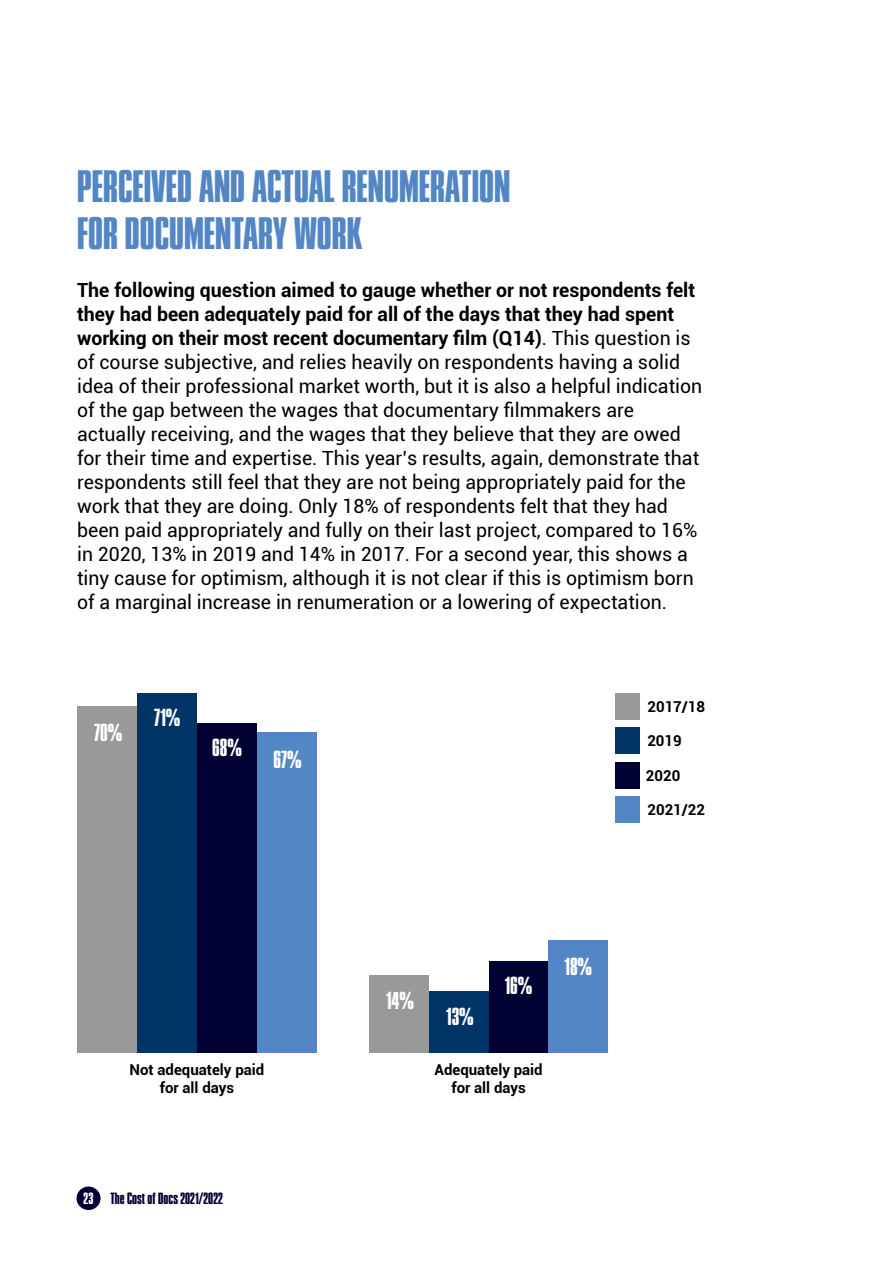
<style>
.page{position:relative;width:893px;height:1263px;background:#fff}
.page>*{position:absolute;margin:0;border:0;box-sizing:border-box;transform-origin:0 0}
.t1{font:39px/46.8px "Press Gothic W01";color:#5286c5}
.t2{font:21.15px "Press Gothic W01";color:#fff}
.t3{font:19.5px/24px "Roboto";color:#000}
.t4{font:700 15px/18px "Roboto";color:#000;text-align:center}
.t5{font:13.95px "Press Gothic W01";color:#003}
.s1{font-weight:700}
.s2{color:#fff}
</style>
<div class="page">
<div style="left:137px;top:693px;width:60px;height:359px;background:#036"></div>
<div style="left:197px;top:723px;width:60px;height:329px;background:#003"></div>
<div style="left:257px;top:732px;width:60px;height:320px;background:#5286c5"></div>
<div style="left:77px;top:706px;width:60px;height:346px;background:#999"></div>
<div style="left:489px;top:961px;width:59px;height:91px;background:#003"></div>
<div style="left:548px;top:940px;width:60px;height:112px;background:#5286c5"></div>
<div style="left:429px;top:991px;width:60px;height:61px;background:#036"></div>
<div style="left:369px;top:975px;width:60px;height:77px;background:#999"></div>
<div style="left:615px;top:762px;width:25px;height:26px;background:#003"></div>
<div style="left:615px;top:727px;width:25px;height:27px;background:#036"></div>
<div style="left:615px;top:693px;width:25px;height:27px;background:#999"></div>
<div style="left:615px;top:796px;width:25px;height:27px;background:#5286c5"></div>
<div style="left:77px;top:1186px;width:24px;height:24px;background:#003;border-radius:50%"></div>
<h1 class="t1" style="left:77px;top:162px;width:435px">PERCEIVED AND ACTUAL RENUMERATION<br>FOR DOCUMENTARY WORK</h1>
<p class="t3" style="left:77px;top:277px;width:627px"><span class="s1">The following question aimed to gauge whether or not respondents felt they had been adequately paid for all of the days that they had spent working on their most recent documentary film (Q14)</span>. This question is of course subjective, and relies heavily on respondents having a solid idea of their professional market worth, but it is also a helpful indication of the gap between the wages that documentary filmmakers are actually receiving, and the wages that they believe that they are owed for their time and expertise. This year’s results, again, demonstrate that respondents still feel that they are not being appropriately paid for the work that they are doing. Only 18% of respondents felt that they had been paid appropriately and fully on their last project, compared to 16% in 2020, 13% in 2019 and 14% in 2017. For a second year, this shows a tiny cause for optimism, although it is not clear if this is optimism born of a marginal increase in renumeration or a lowering of expectation.</p>
<p class="t2" style="left:94px;top:718px;width:30px">70%</p>
<p class="t2" style="left:154px;top:704px;width:27px">71%</p>
<p class="t2" style="left:212px;top:734px;width:31px">68%</p>
<p class="t2" style="left:274px;top:745px;width:30px">67%</p>
<p class="t4" style="left:130px;top:1060px;width:136px">Not adequately paid for all days</p>
<p class="t5" style="left:84px;top:1189px;width:141px"><span class="s2">23</span> The Cost of Docs 2021/2022</p>
<p class="t4" style="left:647px;top:697px;width:59px">2017/18</p>
<p class="t4" style="left:647px;top:731px;width:36px">2019</p>
<p class="t4" style="left:646px;top:766px;width:36px">2020</p>
<p class="t4" style="left:647px;top:800px;width:59px">2021/22</p>
<p class="t2" style="left:386px;top:987px;width:29px">14%</p>
<p class="t2" style="left:446px;top:1002px;width:29px">13%</p>
<p class="t2" style="left:505px;top:972px;width:29px">16%</p>
<p class="t4" style="left:434px;top:1060px;width:110px">Adequately paid for all days</p>
<p class="t2" style="left:565px;top:952px;width:29px">18%</p>
</div>
